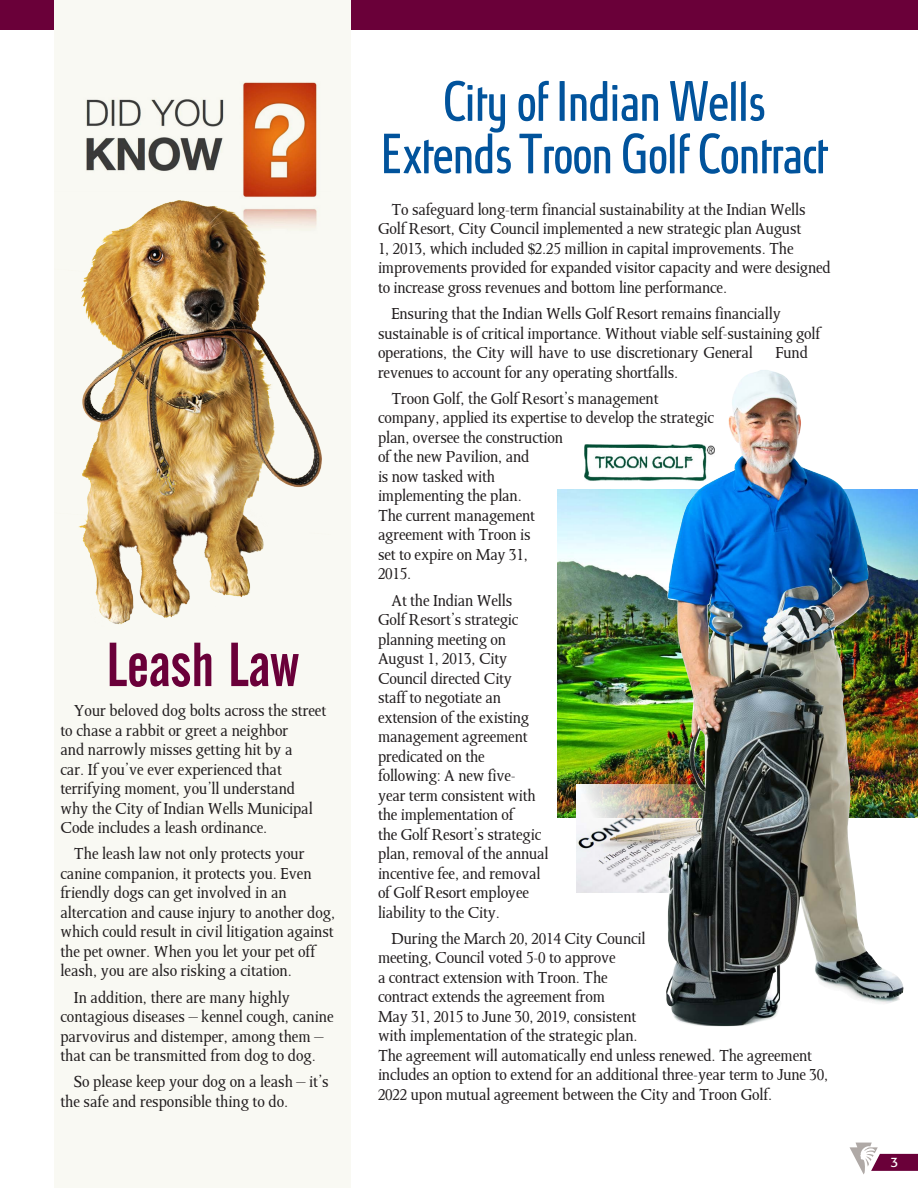
<style>
.page{position:relative;width:918px;height:1188px;background:#fff}
.page>*{position:absolute;margin:0;border:0;box-sizing:border-box;transform-origin:0 0}
.Article_Body{font:61.5px "Alternate Gothic No 2 BT";color:#6a0039}
.Article_Body-2{font:52.5px/52.5px "Absolut Pro Cond";letter-spacing:-.02em;color:#01539c;text-align:center}
.Article_Body-3{font:18px/19.5px "Octavian";letter-spacing:-.01em;color:#231f20}
.Headlines{font:13.5px "Formata";color:#fff}
</style>
<div class="page">
<svg style="left:850px;top:1143px;width:68px;height:32px"></svg>
<div style="left:0;top:0;width:918px;height:30px;background:#6a0039"></div>
<div style="left:54px;top:0;width:297px;height:1188px;background:#f9f9f3"></div>
<img style="left:78px;top:258px;width:244px;height:367px">
<img style="left:86px;top:82px;width:231px;height:176px">
<img style="left:557px;top:490px;width:361px;height:328px">
<img style="left:577px;top:785px;width:85px;height:108px">
<img style="left:584px;top:445px;width:78px;height:36px">
<img style="left:662px;top:370px;width:244px;height:656px">
<p class="Article_Body" style="left:106px;top:631px;width:194px">Leash Law</p>
<p class="Article_Body-3" style="left:60px;top:701px;width:267px;text-indent:14px">Your beloved dog bolts across the street to chase a rabbit or greet a neighbor<br>and narrowly misses getting hit by a<br>car. If you’ve ever experienced that terrifying moment, you’ll understand why the City of Indian Wells Municipal Code includes a leash ordinance.</p>
<p class="Article_Body-3" style="left:60px;top:844px;width:276px;text-indent:14px">The leash law not only protects your canine companion, it protects you. Even friendly dogs can get involved in an altercation and cause injury to another dog, which could result in civil litigation against the pet owner. When you let your pet off leash, you are also risking a citation.</p>
<p class="Article_Body-3" style="left:60px;top:987px;width:275px;text-indent:14px">In addition, there are many highly contagious diseases – kennel cough, canine parvovirus and distemper, among them – that can be transmitted from dog to dog.</p>
<p class="Article_Body-3" style="left:60px;top:1072px;width:270px;text-indent:14px">So please keep your dog on a leash – it’s the safe and responsible thing to do.</p>
<p class="Article_Body-2" style="left:384px;top:80px;width:448px">City of Indian Wells<br>Extends Troon Golf Contract</p>
<p class="Article_Body-3" style="left:378px;top:199px;width:454px;text-indent:14px">To safeguard long-term financial sustainability at the Indian Wells Golf Resort, City Council implemented a new strategic plan August<br>1, 2013, which included $2.25 million in capital improvements. The improvements provided for expanded visitor capacity and were designed to increase gross revenues and bottom line performance.</p>
<p class="Article_Body-3" style="left:378px;top:303px;width:444px;text-indent:14px">Ensuring that the Indian Wells Golf Resort remains financially sustainable is of critical importance. Without viable self-sustaining golf operations, the City will have to use discretionary General</p>
<p class="Article_Body-3" style="left:776px;top:342px;width:34px">Fund</p>
<p class="Article_Body-3" style="left:378px;top:362px;width:302px">revenues to account for any operating shortfalls.</p>
<p class="Article_Body-3" style="left:378px;top:388px;width:337px;text-indent:14px">Troon Golf, the Golf Resort’s management company, applied its expertise to develop the strategic plan, oversee the construction<br>of the new Pavilion, and<br>is now tasked with<br>implementing the plan.<br>The current management<br>agreement with Troon is<br>set to expire on May 31,<br>2015.</p>
<p class="Article_Body-3" style="left:378px;top:590px;width:172px;text-indent:14px">At the Indian Wells<br>Golf Resort’s strategic planning meeting on<br>August 1, 2013, City<br>Council directed City<br>staff to negotiate an extension of the existing management agreement predicated on the following: A new five-<br>year term consistent with the implementation of<br>the Golf Resort’s strategic plan, removal of the annual incentive fee, and removal of Golf Resort employee liability to the City.</p>
<p class="Article_Body-3" style="left:378px;top:928px;width:452px;text-indent:14px">During the March 20, 2014 City Council<br>meeting, Council voted 5-0 to approve<br>a contract extension with Troon. The<br>contract extends the agreement from<br>May 31, 2015 to June 30, 2019, consistent<br>with implementation of the strategic plan.<br>The agreement will automatically end unless renewed. The agreement includes an option to extend for an additional three-year term to June 30, 2022 upon mutual agreement between the City and Troon Golf.</p>
<p class="Headlines" style="left:891px;top:1154px;width:9px">3</p>
</div>
